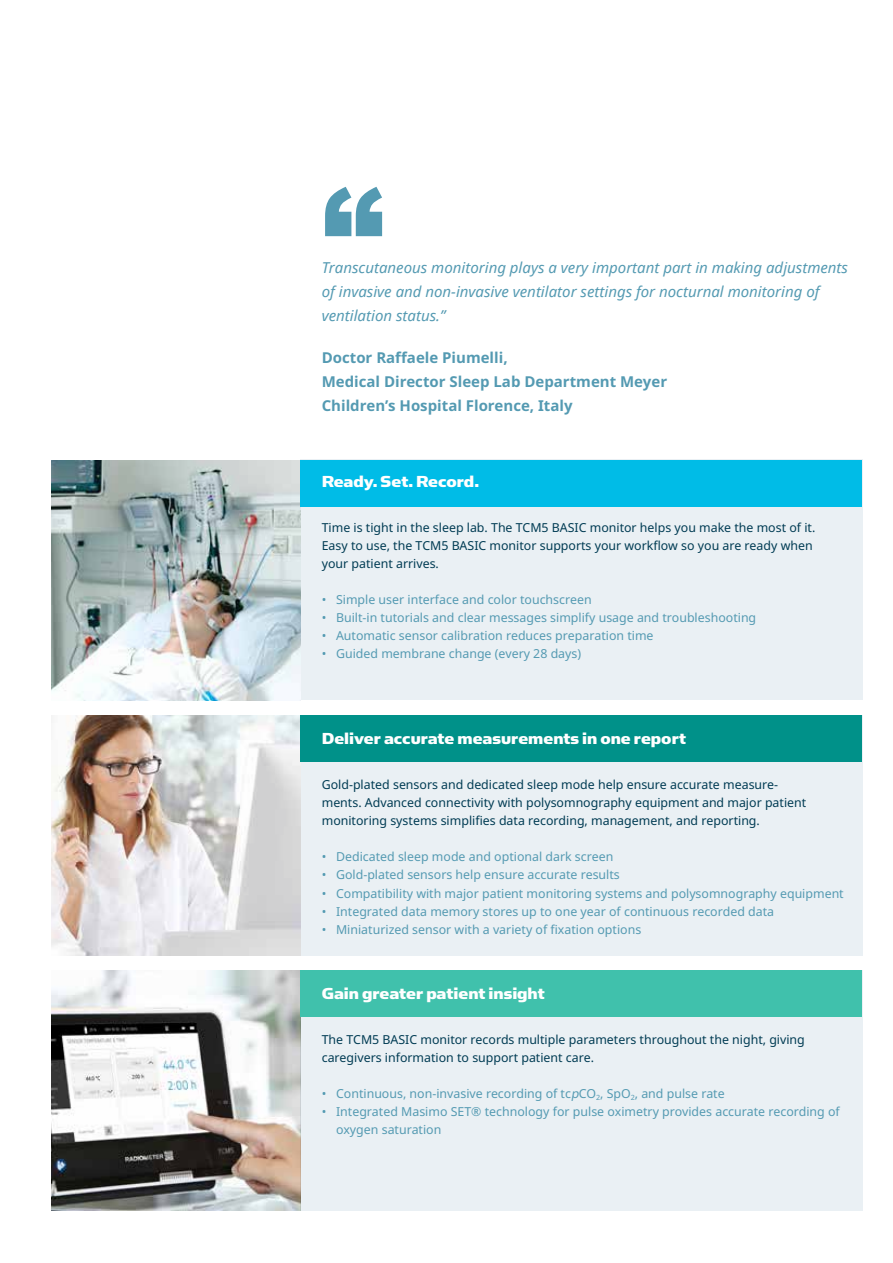
<style>
.page{position:relative;width:893px;height:1263px;background:#fff}
.page>*{position:absolute;margin:0;border:0;box-sizing:border-box;transform-origin:0 0}
.t1{font:900 123.9px "Arial";color:#549ab2}
.t2{font:18px "Simian Text Chimpanzee";color:#fff}
.t3{font:italic 15px/24px "Noto Sans";color:#549ab2}
.t4{font:700 15px/24px "Noto Sans";color:#549ab2}
.t5{font:12.3px/18px "Noto Sans";color:#549ab2}
.t6{font:12.3px/18px "Noto Sans";color:#003b53}
.s1{font-style:italic}
</style>
<div class="page">
<div style="left:300px;top:971px;width:563px;height:240px;background:#eaf0f4"></div>
<div style="left:300px;top:459px;width:563px;height:241px;background:#eaf0f4"></div>
<div style="left:300px;top:715px;width:563px;height:240px;background:#eaf0f4"></div>
<img style="left:51px;top:971px;width:249px;height:240px">
<img style="left:51px;top:460px;width:249px;height:240px">
<img style="left:51px;top:715px;width:249px;height:240px">
<div style="left:300px;top:715px;width:562px;height:47px;background:#009189"></div>
<div style="left:300px;top:971px;width:562px;height:46px;background:#40c1ac"></div>
<div style="left:300px;top:460px;width:562px;height:46px;background:#00bce7"></div>
<h1 class="t1" style="left:322px;top:143px;width:63px">“</h1>
<p class="t3" style="left:322px;top:255px;width:528px">Transcutaneous monitoring plays a very important part in making adjustments of invasive and non-invasive ventilator settings for nocturnal monitoring of ventilation status.”</p>
<p class="t4" style="left:322px;top:345px;width:347px">Doctor Raffaele Piumelli,<br>Medical Director Sleep Lab Department Meyer<br>Children’s Hospital Florence, Italy</p>
<h2 class="t2" style="left:322px;top:471px;width:159px">Ready. Set. Record.</h2>
<p class="t6" style="left:322px;top:518px;width:495px">Time is tight in the sleep lab. The TCM5 BASIC monitor helps you make the most of it.<br>Easy to use, the TCM5 BASIC monitor supports your workflow so you are ready when your patient arrives.</p>
<p class="t5" style="left:322px;top:590px;width:271px">• Simple user interface and color touchscreen</p>
<p class="t5" style="left:322px;top:608px;width:436px">• Built-in tutorials and clear messages simplify usage and troubleshooting</p>
<p class="t5" style="left:322px;top:626px;width:333px">• Automatic sensor calibration reduces preparation time</p>
<p class="t5" style="left:322px;top:644px;width:261px">• Guided membrane change (every 28 days)</p>
<h2 class="t2" style="left:322px;top:728px;width:366px">Deliver accurate measurements in one report</h2>
<p class="t6" style="left:322px;top:776px;width:486px">Gold-plated sensors and dedicated sleep mode help ensure accurate measure&shy;ments. Advanced connectivity with polysomnography equipment and major patient monitoring systems simplifies data recording, management, and reporting.</p>
<p class="t5" style="left:322px;top:848px;width:293px">• Dedicated sleep mode and optional dark screen</p>
<p class="t5" style="left:322px;top:866px;width:300px">• Gold-plated sensors help ensure accurate results</p>
<p class="t5" style="left:322px;top:884px;width:523px">• Compatibility with major patient monitoring systems and polysomnography equipment</p>
<p class="t5" style="left:322px;top:902px;width:454px">• Integrated data memory stores up to one year of continuous recorded data</p>
<p class="t5" style="left:322px;top:920px;width:321px">• Miniaturized sensor with a variety of fixation options</p>
<h2 class="t2" style="left:322px;top:983px;width:225px">Gain greater patient insight</h2>
<p class="t6" style="left:322px;top:1030px;width:485px">The TCM5 BASIC monitor records multiple parameters throughout the night, giving caregivers information to support patient care.</p>
<p class="t5" style="left:322px;top:1084px;width:404px">• Continuous, non-invasive recording of tc<span class="s1">p</span>CO<sub>2</sub>, SpO<sub>2</sub>, and pulse rate</p>
<p class="t5" style="left:336px;top:1102px;width:505px;text-indent:-14px">• Integrated Masimo SET® technology for pulse oximetry provides accurate recording of oxygen saturation</p>
</div>
